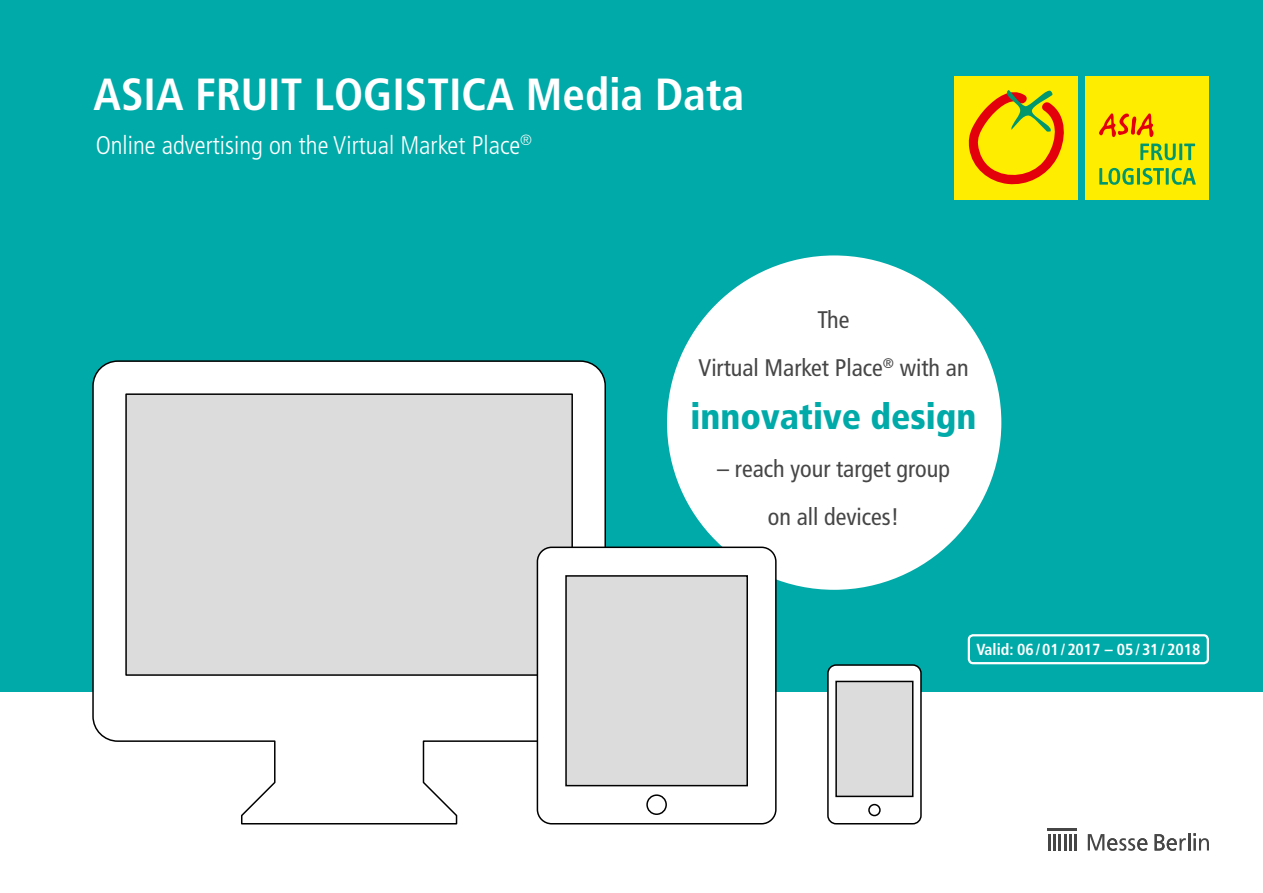
<style>
.page{position:relative;width:1263px;height:893px;background:#fff}
.page>*{position:absolute;margin:0;border:0;box-sizing:border-box;transform-origin:0 0}
.t1{font:700 condensed 45px "Frutiger LT Std";color:#fff}
.t2{font:900 condensed 36px "Frutiger LT Std";color:#00aaa8}
.t3{font:300 condensed 25.5px "Frutiger LT Std";color:#fff}
.t4{font:condensed 24px/48px "Frutiger LT Std";color:#464646;text-align:center}
.t5{font:700 condensed 16.05px "Frutiger LT Std";color:#fff}
</style>
<div class="page">
<div style="left:0;top:0;width:1263px;height:691px;background:#00aaa8"></div>
<svg style="left:92px;top:360px;width:514px;height:465px"></svg>
<div style="left:667px;top:255px;width:334px;height:335px;background:#fff;border-radius:50%"></div>
<svg style="left:536px;top:546px;width:241px;height:279px"></svg>
<svg style="left:826px;top:664px;width:96px;height:161px"></svg>
<svg style="left:1048px;top:834px;width:2px;height:16px"></svg>
<hr style="left:1053px;top:834px;width:3px;height:16px;background:#464646">
<hr style="left:1058px;top:834px;width:3px;height:16px;background:#464646">
<svg style="left:1064px;top:834px;width:2px;height:16px"></svg>
<hr style="left:1069px;top:834px;width:3px;height:16px;background:#464646">
<hr style="left:1074px;top:834px;width:3px;height:16px;background:#464646">
<svg style="left:1154px;top:833px;width:55px;height:17px"></svg>
<hr style="left:1048px;top:828px;width:29px;height:3px;background:#464646">
<svg style="left:1088px;top:834px;width:59px;height:16px"></svg>
<div style="left:1085px;top:77px;width:123px;height:123px;background:#ffed00"></div>
<div style="left:955px;top:77px;width:123px;height:123px;background:#ffed00"></div>
<svg style="left:968px;top:90px;width:96px;height:95px"></svg>
<svg style="left:1140px;top:144px;width:36px;height:16px"></svg>
<hr style="left:1179px;top:144px;width:3px;height:16px;background:#00976f">
<svg style="left:1184px;top:144px;width:11px;height:16px"></svg>
<svg style="left:1099px;top:168px;width:35px;height:17px"></svg>
<hr style="left:1137px;top:168px;width:3px;height:17px;background:#00976f">
<svg style="left:1142px;top:168px;width:22px;height:17px"></svg>
<hr style="left:1166px;top:168px;width:3px;height:17px;background:#00976f">
<svg style="left:1172px;top:168px;width:24px;height:17px"></svg>
<svg style="left:1099px;top:113px;width:55px;height:24px"></svg>
<div style="left:968px;top:634px;width:241px;height:30px;border:2px solid #fff;border-radius:4px"></div>
<h1 class="t1" style="left:94px;top:68px;width:652px">ASIA FRUIT LOGISTICA Media Data</h1>
<p class="t3" style="left:96px;top:130px;width:438px">Online advertising on the Virtual Market Place<sup>®</sup></p>
<p class="t4" style="left:698px;top:296px;width:272px">The<br>Virtual Market Place<sup>®</sup> with an</p>
<h2 class="t2" style="left:690px;top:394px;width:288px">innovative design</h2>
<p class="t4" style="left:717px;top:444px;width:234px">– reach your target group on all devices!</p>
<p class="t5" style="left:976px;top:640px;width:225px">Valid: 06/01/2017 – 05/31/2018</p>
</div>
